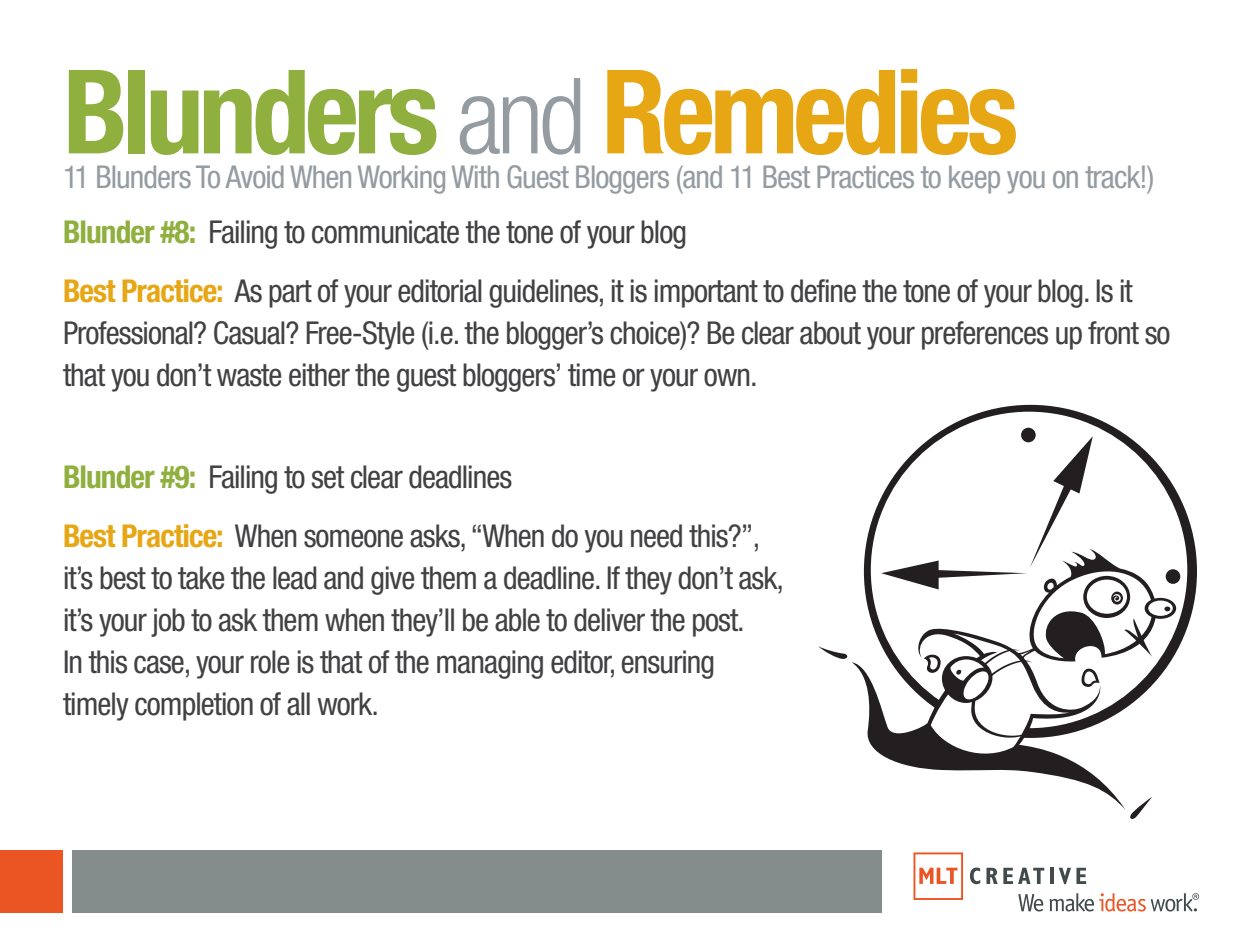
<style>
.page{position:relative;width:1260px;height:945px;background:#fff}
.page>*{position:absolute;margin:0;border:0;box-sizing:border-box;transform-origin:0 0}
.t1{font:700 condensed 116.73px "Helvetica Neue";letter-spacing:-.045em;color:#8fb03e}
.t2{font:condensed 31.5px/42px "Helvetica Neue";letter-spacing:-.03em;color:#414042}
.t3{font:condensed 31.5px/54.6px "Helvetica Neue";letter-spacing:-.03em;color:#949ca1}
.s1{font-weight:300;font-size:105.52px;color:#949ca1}
.s2{color:#e7a614}
.s3{font-weight:700;color:#8fb03e}
.s4{color:#414042}
.s5{font-weight:700;color:#e7a614}
</style>
<div class="page">
<div style="left:864px;top:405px;width:333px;height:333px;background:#231f20;border-radius:50%"></div>
<div style="left:871px;top:412px;width:316px;height:316px;background:#fff;border-radius:50%"></div>
<svg style="left:852px;top:628px;width:274px;height:182px"></svg>
<svg style="left:1145px;top:598px;width:31px;height:21px"></svg>
<svg style="left:1148px;top:601px;width:25px;height:15px"></svg>
<div style="left:1021px;top:428px;width:15px;height:14px;background:#231f20;border-radius:50%"></div>
<div style="left:1166px;top:569px;width:14px;height:15px;background:#231f20;border-radius:50%"></div>
<svg style="left:1130px;top:797px;width:22px;height:22px"></svg>
<svg style="left:818px;top:646px;width:30px;height:13px"></svg>
<svg style="left:881px;top:436px;width:289px;height:326px"></svg>
<div style="left:0;top:850px;width:882px;height:64px;background:#858c8c"></div>
<div style="left:0;top:850px;width:63px;height:64px;background:#eb5423"></div>
<div style="left:63px;top:850px;width:8px;height:64px;background:#fff"></div>
<svg style="left:914px;top:852px;width:49px;height:48px"></svg>
<svg style="left:970px;top:868px;width:10px;height:16px"></svg>
<svg style="left:986px;top:868px;width:58px;height:16px"></svg>
<hr style="left:1050px;top:868px;width:3px;height:16px;background:#424a4c">
<svg style="left:1059px;top:868px;width:27px;height:16px"></svg>
<svg style="left:1018px;top:894px;width:25px;height:18px"></svg>
<svg style="left:1049px;top:893px;width:150px;height:19px"></svg>
<h1 class="t1" style="left:63px;top:41px;width:957px">Blunders <span class="s1">and</span> <span class="s2">Remedies</span></h1>
<p class="t3" style="left:63px;top:150px;width:1093px">11 Blunders To Avoid When Working With Guest Bloggers (and 11 Best Practices to keep you on track!)<br><span class="s3">Blunder #8:</span> <span class="s4">Failing to communicate the tone of your blog</span></p>
<p class="t2" style="left:63px;top:270px;width:1109px"><span class="s5">Best Practice:</span> As part of your editorial guidelines, it is important to define the tone of your blog. Is it<br>Professional? Casual? Free-Style (i.e. the blogger’s choice)? Be clear about your preferences up front so that you don’t waste either the guest bloggers’ time or your own.</p>
<p class="t2" style="left:63px;top:447px;width:699px;line-height:59.5px"><span class="s3">Blunder #9:</span> Failing to set clear deadlines<br><span class="s5">Best Practice:</span> When someone asks, “When do you need this?”,</p>
<p class="t2" style="left:63px;top:557px;width:723px">it’s best to take the lead and give them a deadline. If they don’t ask, it’s your job to ask them when they’ll be able to deliver the post.<br>In this case, your role is that of the managing editor, ensuring timely completion of all work.</p>
</div>
